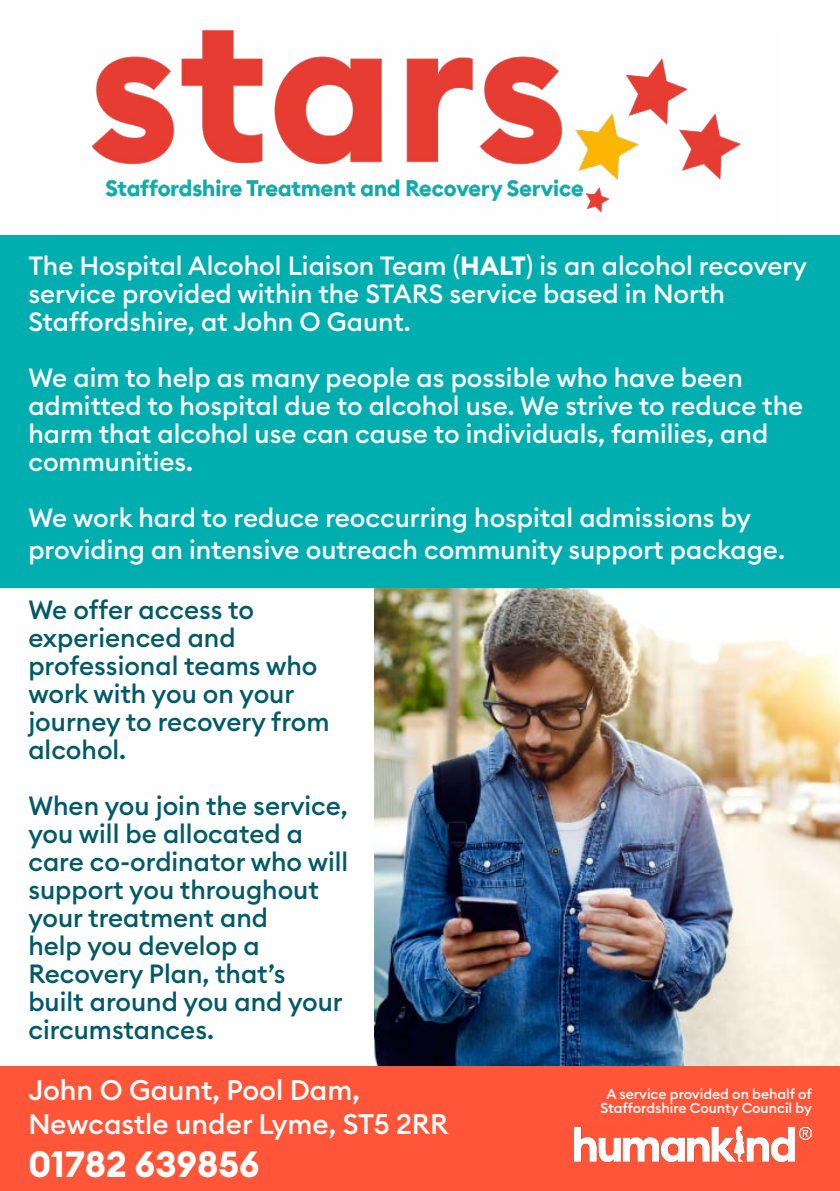
<style>
.page{position:relative;width:840px;height:1191px;background:#fff}
.page>*{position:absolute;margin:0;border:0;box-sizing:border-box;transform-origin:0 0}
.t1{font:700 36px "Euclid Circular B";color:#fff}
.t2{font:500 28px/33.6px "Euclid Circular B";color:#fff}
.t3{font:500 26px/28px "Euclid Circular B";color:#fff}
.t4{font:500 26px/28px "Euclid Circular B";color:#005a68}
.t5{font:500 14px/14px "Euclid Circular B";color:#fff;text-align:center}
.s1{font-weight:700}
</style>
<div class="page">
<img style="left:374px;top:587px;width:465px;height:479px">
<div style="left:0;top:235px;width:839px;height:352px;background:#00aeb0"></div>
<img style="left:91px;top:30px;width:650px;height:183px">
<div style="left:0;top:1066px;width:839px;height:125px;background:#ff5538"></div>
<img style="left:574px;top:1126px;width:236px;height:35px">
<p class="t3" style="left:28px;top:252px;width:779px">The Hospital Alcohol Liaison Team (<span class="s1">HALT</span>) is an alcohol recovery service provided within the STARS service based in North<br>Staffordshire, at John O Gaunt.</p>
<p class="t3" style="left:28px;top:364px;width:776px">We aim to help as many people as possible who have been admitted to hospital due to alcohol use. We strive to reduce the harm that alcohol use can cause to individuals, families, and communities.</p>
<p class="t3" style="left:28px;top:502px;width:757px;line-height:32px">We work hard to reduce reoccurring hospital admissions by providing an intensive outreach community support package.</p>
<p class="t4" style="left:28px;top:595px;width:302px">We offer access to experienced and professional teams who work with you on your journey to recovery from alcohol.</p>
<p class="t4" style="left:28px;top:791px;width:321px">When you join the service, you will be allocated a care co-ordinator who will support you throughout your treatment and<br>help you develop a<br>Recovery Plan, that’s<br>built around you and your circumstances.</p>
<p class="t2" style="left:28px;top:1073px;width:421px">John O Gaunt, Pool Dam,<br>Newcastle under Lyme, ST5 2RR</p>
<h1 class="t1" style="left:28px;top:1141px;width:233px">01782 639856</h1>
<p class="t5" style="left:600px;top:1087px;width:213px">A service provided on behalf of<br>Staffordshire County Council by</p>
</div>
